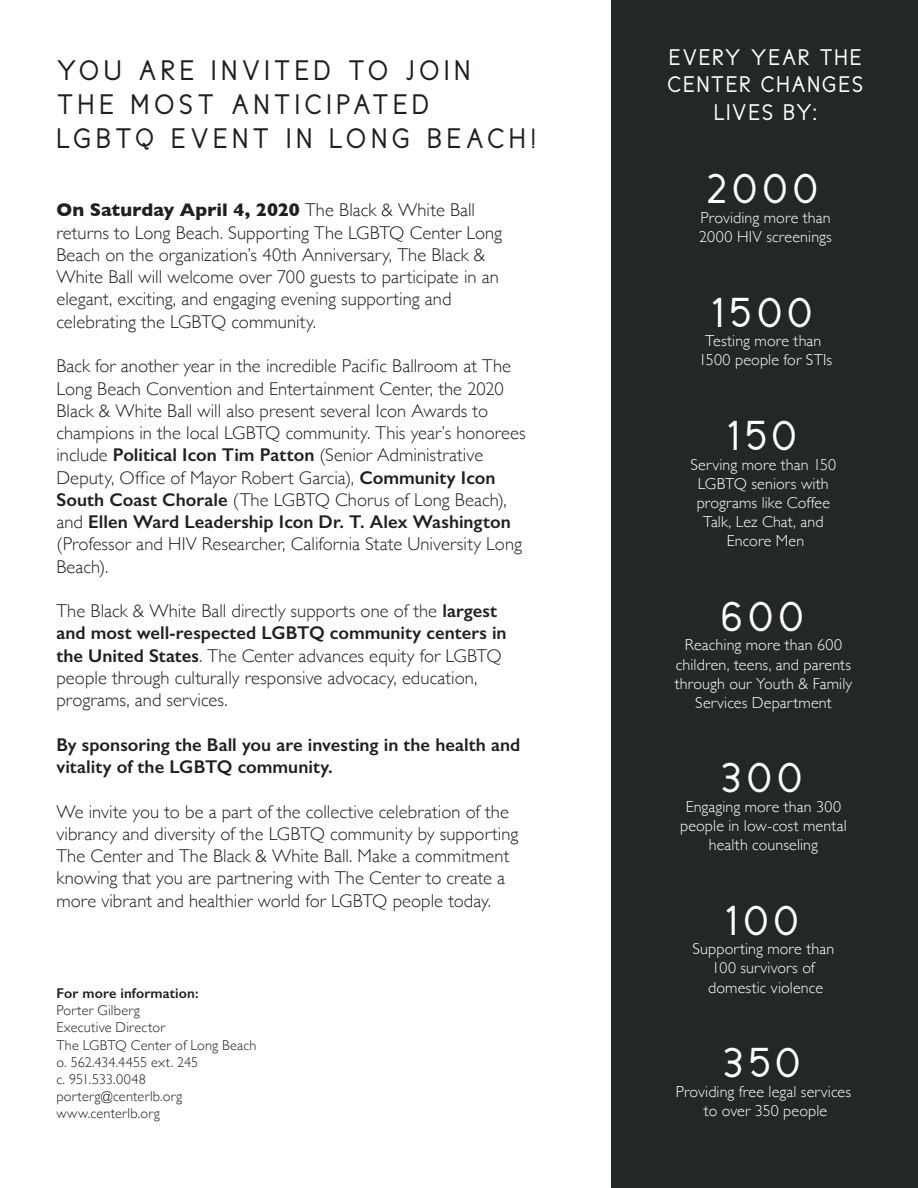
<style>
.page{position:relative;width:918px;height:1188px;background:#fff}
.page>*{position:absolute;margin:0;border:0;box-sizing:border-box;transform-origin:0 0}
.t1{font:42.9px "Cicle Gordita";letter-spacing:.125em;color:#fff}
.t2{font:28.5px/34.2px "Cicle Gordita";letter-spacing:.175em;color:#241f1f}
.t3{font:22.8px/27.5px "Cicle Gordita";letter-spacing:.1em;color:#fff;text-align:center}
.t4{font:300 18.6px/22.2px "Gill Sans";letter-spacing:.005em;color:#241f1f}
.t5{font:600 18.6px/22.2px "Gill Sans";color:#241f1f}
.t6{font:300 16.05px/19.2px "Gill Sans";letter-spacing:.01em;color:#fff;text-align:center}
.t7{font:300 14.25px/17.1px "Gill Sans";letter-spacing:.015em;color:#241f1f}
.t8{font:600 14.25px "Gill Sans";letter-spacing:.01em;color:#241f1f}
.s1{font-weight:700}
.s2{font-weight:600}
</style>
<div class="page">
<div style="left:611px;top:0;width:307px;height:1188px;background:#242728"></div>
<h2 class="t2" style="left:57px;top:53px;width:481px">YOU ARE INVITED TO JOIN<br>THE MOST ANTICIPATED<br>LGBTQ EVENT IN LONG BEACH!</h2>
<p class="t4" style="left:56px;top:198px;width:447px"><span class="s1">On Saturday April 4, 2020</span> The Black &amp; White Ball returns to Long Beach. Supporting The LGBTQ Center Long Beach on the organization’s 40th Anniversary, The Black &amp; White Ball will welcome over 700 guests to participate in an elegant, exciting, and engaging evening supporting and celebrating the LGBTQ community.</p>
<p class="t4" style="left:56px;top:354px;width:471px">Back for another year in the incredible Pacific Ballroom at The Long Beach Convention and Entertainment Center, the 2020<br>Black &amp; White Ball will also present several Icon Awards to champions in the local LGBTQ community. This year’s honorees include <span class="s2">Political Icon Tim Patton</span> (Senior Administrative Deputy, Office of Mayor Robert Garcia), <span class="s2">Community Icon South Coast Chorale</span> (The LGBTQ Chorus of Long Beach), and <span class="s2">Ellen Ward Leadership Icon Dr. T. Alex Washington </span>(Professor and HIV Researcher, California State University Long Beach).</p>
<p class="t4" style="left:56px;top:599px;width:452px">The Black &amp; White Ball directly supports one of the <span class="s2">largest and most well-respected LGBTQ community centers in the United States</span>. The Center advances equity for LGBTQ people through culturally responsive advocacy, education, programs, and services.</p>
<p class="t5" style="left:56px;top:733px;width:465px">By sponsoring the Ball you are investing in the health and vitality of the LGBTQ community.</p>
<p class="t4" style="left:56px;top:799px;width:463px">We invite you to be a part of the collective celebration of the vibrancy and diversity of the LGBTQ community by supporting The Center and The Black &amp; White Ball. Make a commitment knowing that you are partnering with The Center to create a more vibrant and healthier world for LGBTQ people today.</p>
<p class="t8" style="left:56px;top:985px;width:144px">For more information:</p>
<p class="t7" style="left:56px;top:1001px;width:202px">Porter Gilberg<br>Executive Director<br>The LGBTQ Center of Long Beach o. 562.434.4455 ext. 245<br>c. 951.533.0048 porterg@centerlb.org www.centerlb.org</p>
<p class="t3" style="left:668px;top:44px;width:197px">EVERY YEAR THE<br>CENTER CHANGES<br>LIVES BY:</p>
<h1 class="t1" style="left:707px;top:167px;width:113px">2000</h1>
<p class="t6" style="left:699px;top:207px;width:134px;text-align:left">Providing more than<br>2000 HIV screenings</p>
<h1 class="t1" style="left:712px;top:290px;width:102px">1500</h1>
<p class="t6" style="left:699px;top:331px;width:135px">Testing more than<br>1500 people for STIs</p>
<h1 class="t1" style="left:728px;top:413px;width:71px">150</h1>
<p class="t6" style="left:691px;top:454px;width:147px">Serving more than 150<br>LGBTQ seniors with programs like Coffee<br>Talk, Lez Chat, and<br>Encore Men</p>
<h1 class="t1" style="left:721px;top:594px;width:84px">600</h1>
<p class="t6" style="left:675px;top:635px;width:179px">Reaching more than 600 children, teens, and parents through our Youth &amp; Family<br>Services Department</p>
<h1 class="t1" style="left:722px;top:755px;width:82px">300</h1>
<p class="t6" style="left:680px;top:796px;width:168px">Engaging more than 300 people in low-cost mental health counseling</p>
<h1 class="t1" style="left:726px;top:898px;width:75px">100</h1>
<p class="t6" style="left:692px;top:939px;width:143px">Supporting more than<br>100 survivors of domestic violence</p>
<h1 class="t1" style="left:724px;top:1040px;width:78px">350</h1>
<p class="t6" style="left:676px;top:1081px;width:177px">Providing free legal services to over 350 people</p>
</div>
